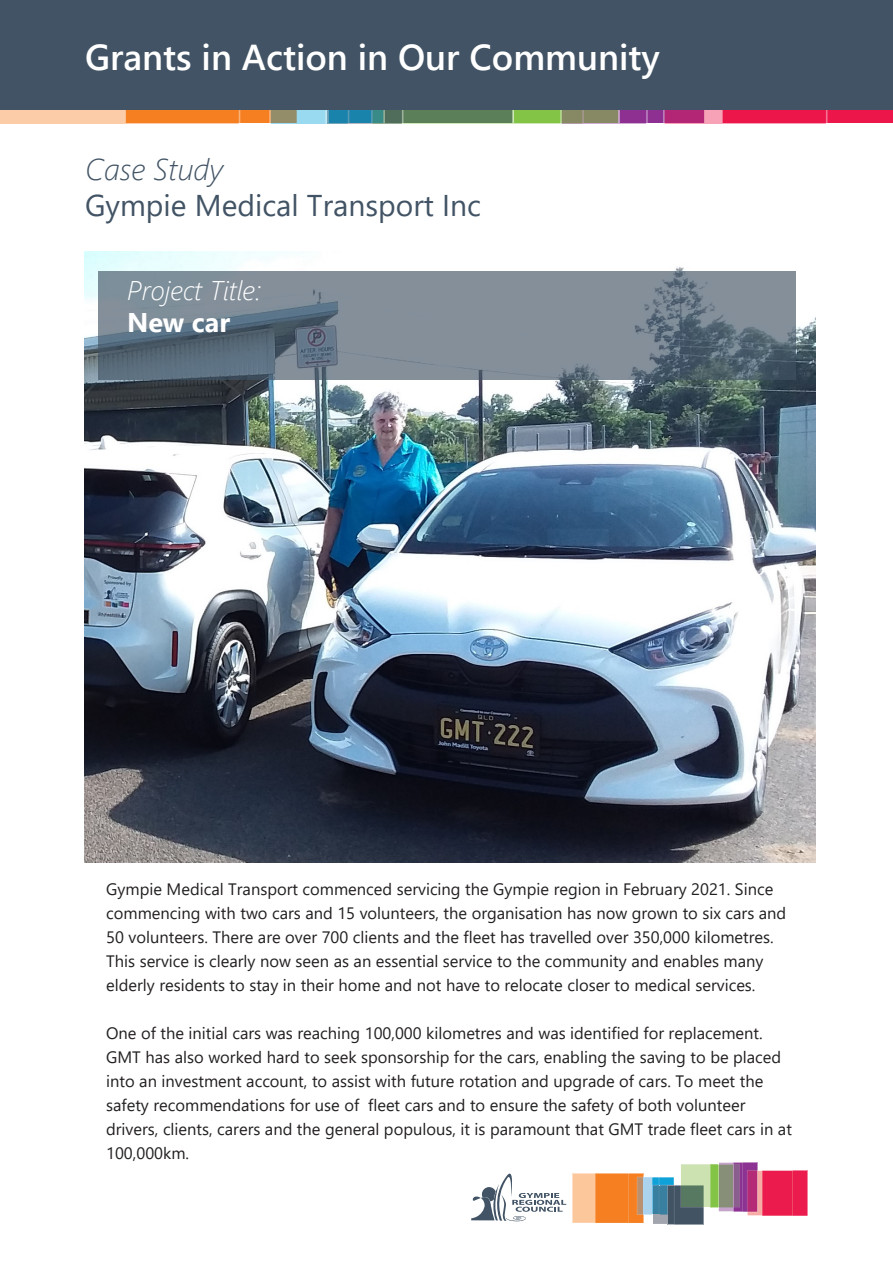
<style>
.page{position:relative;width:893px;height:1263px;background:#fff}
.page>*{position:absolute;margin:0;border:0;box-sizing:border-box;transform-origin:0 0}
.t1{font:600 36px "Segoe UI";color:#fff}
.t2{font:30px/36px "Segoe UI";color:#415364}
.t3{font:italic 300 27px/32.4px "Segoe UI";color:#fff}
.t4{font:16.5px/24px "Segoe UI";color:#231f20}
.s1{font-weight:300;font-style:italic}
.s2{font-weight:700;font-style:normal}
</style>
<div class="page">
<img style="left:85px;top:252px;width:730px;height:610px">
<div style="left:0;top:0;width:893px;height:114px;background:#415364"></div>
<svg style="left:0;top:111px;width:893px;height:12px;background:#b67769"></svg>
<svg style="left:471px;top:1173px;width:95px;height:48px"></svg>
<svg style="left:572px;top:1162px;width:236px;height:62px"></svg>
<svg style="left:99px;top:271px;width:697px;height:109px;background:#74828e"></svg>
<p class="t1" style="left:85px;top:23px;width:576px">Grants in Action in Our Community</p>
<p class="t2" style="left:85px;top:149px;width:397px"><span class="s1">Case Study<br></span>Gympie Medical Transport Inc</p>
<p class="t3" style="left:127px;top:270px;width:136px">Project Title:<br><span class="s2">New car</span></p>
<p class="t4" style="left:106px;top:876px;width:682px">Gympie Medical Transport commenced servicing the Gympie region in February 2021. Since commencing with two cars and 15 volunteers, the organisation has now grown to six cars and 50 volunteers. There are over 700 clients and the fleet has travelled over 350,000 kilometres.<br>This service is clearly now seen as an essential service to the community and enables many elderly residents to stay in their home and not have to relocate closer to medical services.</p>
<p class="t4" style="left:106px;top:1020px;width:687px">One of the initial cars was reaching 100,000 kilometres and was identified for replacement.<br>GMT has also worked hard to seek sponsorship for the cars, enabling the saving to be placed into an investment account, to assist with future rotation and upgrade of cars. To meet the safety recommendations for use of fleet cars and to ensure the safety of both volunteer drivers, clients, carers and the general populous, it is paramount that GMT trade fleet cars in at 100,000km.</p>
</div>
